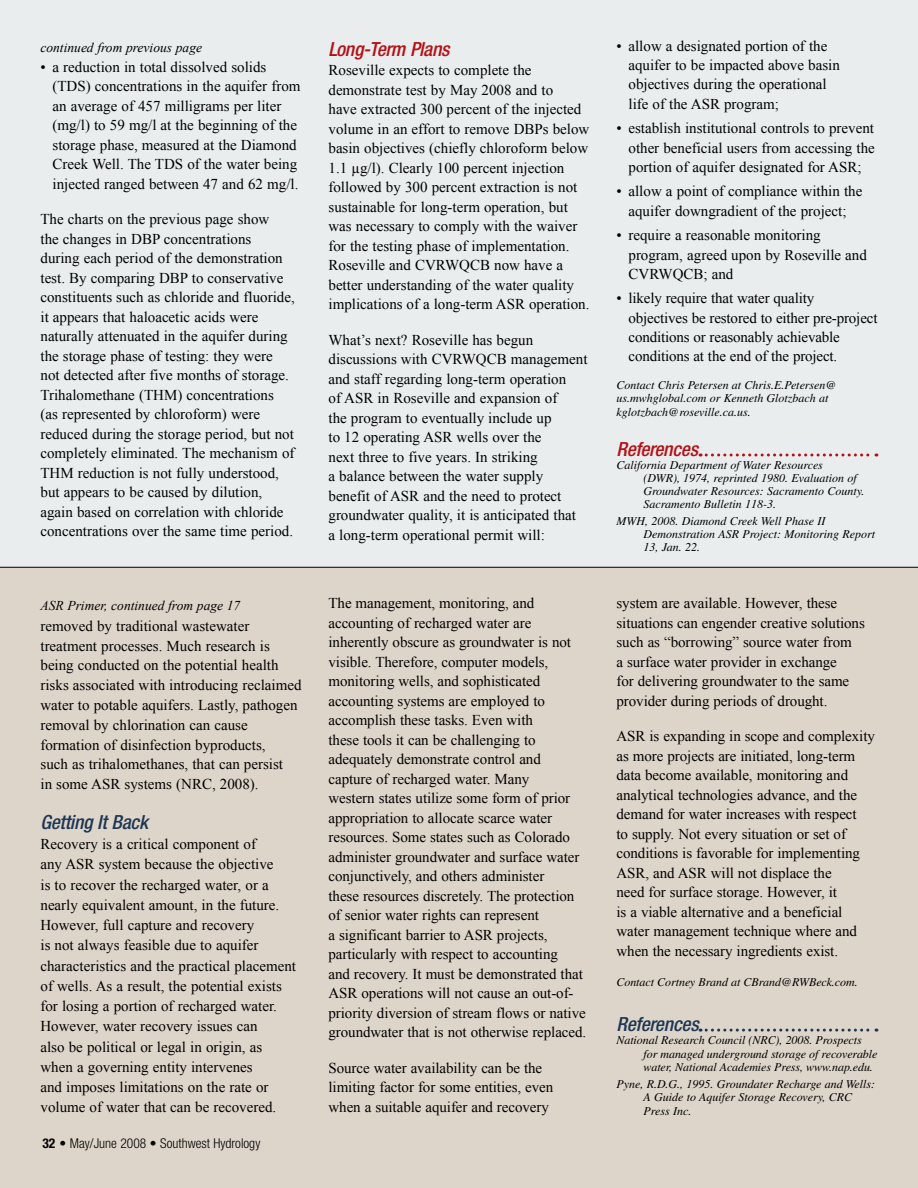
<style>
.page{position:relative;width:918px;height:1188px;background:#fff}
.page>*{position:absolute;margin:0;border:0;box-sizing:border-box;transform-origin:0 0}
.t1{font:italic 500 condensed 19.5px "Helvetica Neue LT";letter-spacing:-.015em;color:#b31117}
.t2{font:italic 500 condensed 19.5px "Helvetica Neue LT";letter-spacing:-.01em;color:#1d3753}
.t3{font:15px/19.5px "Times New Roman";color:#000}
.t4{font:italic 13.5px "Times New Roman";color:#000}
.t5{font:300 condensed 13.5px "Helvetica Neue LT";color:#000}
.t6{font:italic 12px/13.5px "Times";color:#000}
.s1{font-weight:700}
</style>
<div class="page">
<div style="left:0;top:0;width:918px;height:569px;background:#eaedee"></div>
<div style="left:0;top:567px;width:918px;height:621px;background:#ded5ca"></div>
<hr style="left:0;top:567px;width:918px;height:1px;background:#000">
<svg style="left:700px;top:454px;width:177px;height:3px"></svg>
<svg style="left:700px;top:1029px;width:177px;height:3px"></svg>
<p class="t4" style="left:40px;top:38px;width:163px">continued from previous page</p>
<p class="t3" style="left:52px;top:57px;width:250px;text-indent:-12px">• a reduction in total dissolved solids (TDS) concentrations in the aquifer from an average of 457 milligrams per liter (mg/l) to 59 mg/l at the beginning of the storage phase, measured at the Diamond Creek Well. The TDS of the water being injected ranged between 47 and 62 mg/l.</p>
<p class="t3" style="left:40px;top:209px;width:256px">The charts on the previous page show<br>the changes in DBP concentrations<br>during each period of the demonstration test. By comparing DBP to conservative constituents such as chloride and fluoride, it appears that haloacetic acids were naturally attenuated in the aquifer during the storage phase of testing: they were not detected after five months of storage.<br>Trihalomethane (THM) concentrations (as represented by chloroform) were reduced during the storage period, but not completely eliminated. The mechanism of THM reduction is not fully understood, but appears to be caused by dilution, again based on correlation with chloride concentrations over the same time period.</p>
<p class="t4" style="left:40px;top:597px;width:201px">ASR Primer, continued from page 17</p>
<p class="t3" style="left:40px;top:616px;width:263px">removed by traditional wastewater treatment processes. Much research is being conducted on the potential health risks associated with introducing reclaimed water to potable aquifers. Lastly, pathogen removal by chlorination can cause formation of disinfection byproducts,<br>such as trihalomethanes, that can persist<br>in some ASR systems (NRC, 2008).</p>
<h1 class="t2" style="left:40px;top:810px;width:109px">Getting It Back</h1>
<p class="t3" style="left:40px;top:834px;width:257px;line-height:20.2px">Recovery is a critical component of<br>any ASR system because the objective<br>is to recover the recharged water, or a nearly equivalent amount, in the future.<br>However, full capture and recovery<br>is not always feasible due to aquifer characteristics and the practical placement of wells. As a result, the potential exists for losing a portion of recharged water.<br>However, water recovery issues can<br>also be political or legal in origin, as when a governing entity intervenes<br>and imposes limitations on the rate or volume of water that can be recovered.</p>
<p class="t5" style="left:42px;top:1135px;width:219px"><span class="s1">32</span> • May/June 2008 • Southwest Hydrology</p>
<h1 class="t1" style="left:328px;top:37px;width:122px">Long-Term Plans</h1>
<p class="t3" style="left:328px;top:60px;width:263px">Roseville expects to complete the demonstrate test by May 2008 and to<br>have extracted 300 percent of the injected volume in an effort to remove DBPs below basin objectives (chiefly chloroform below 1.1 µg/l). Clearly 100 percent injection followed by 300 percent extraction is not sustainable for long-term operation, but was necessary to comply with the waiver for the testing phase of implementation.<br>Roseville and CVRWQCB now have a better understanding of the water quality implications of a long-term ASR operation.</p>
<p class="t3" style="left:328px;top:330px;width:261px">What’s next? Roseville has begun discussions with CVRWQCB management and staff regarding long-term operation<br>of ASR in Roseville and expansion of<br>the program to eventually include up<br>to 12 operating ASR wells over the<br>next three to five years. In striking<br>a balance between the water supply benefit of ASR and the need to protect groundwater quality, it is anticipated that<br>a long-term operational permit will:</p>
<p class="t3" style="left:328px;top:593px;width:259px">The management, monitoring, and accounting of recharged water are inherently obscure as groundwater is not visible. Therefore, computer models, monitoring wells, and sophisticated accounting systems are employed to accomplish these tasks. Even with<br>these tools it can be challenging to adequately demonstrate control and capture of recharged water. Many<br>western states utilize some form of prior appropriation to allocate scarce water resources. Some states such as Colorado administer groundwater and surface water conjunctively, and others administer<br>these resources discretely. The protection of senior water rights can represent<br>a significant barrier to ASR projects, particularly with respect to accounting<br>and recovery. It must be demonstrated that ASR operations will not cause an out-of&shy;priority diversion of stream flows or native groundwater that is not otherwise replaced.</p>
<p class="t3" style="left:328px;top:1058px;width:226px">Source water availability can be the limiting factor for some entities, even when a suitable aquifer and recovery</p>
<p class="t3" style="left:628px;top:36px;width:213px;text-indent:-12px">• allow a designated portion of the aquifer to be impacted above basin objectives during the operational life of the ASR program;</p>
<p class="t3" style="left:628px;top:118px;width:248px;text-align:justify;text-indent:-12px">• establish institutional controls to prevent other beneficial users from accessing the portion of aquifer designated for ASR;</p>
<p class="t3" style="left:616px;top:182px;width:247px;text-align:center">• allow a point of compliance within the aquifer downgradient of the project;</p>
<p class="t3" style="left:628px;top:225px;width:240px;text-indent:-12px">• require a reasonable monitoring program, agreed upon by Roseville and<br>CVRWQCB; and</p>
<p class="t3" style="left:628px;top:289px;width:251px;text-indent:-12px">• likely require that water quality objectives be restored to either pre-project conditions or reasonably achievable conditions at the end of the project.</p>
<p class="t6" style="left:616px;top:378px;width:222px">Contact Chris Petersen at Chris.E.Petersen@ us.mwhglobal.com or Kenneth Glotzbach at kglotzbach@roseville.ca.us.</p>
<h1 class="t1" style="left:616px;top:437px;width:83px">References</h1>
<p class="t6" style="left:644px;top:458px;width:223px;text-indent:-27px">California Department of Water Resources<br>(DWR), 1974, reprinted 1980. Evaluation of Groundwater Resources: Sacramento County.<br>Sacramento Bulletin 118-3.</p>
<p class="t6" style="left:644px;top:514px;width:233px;text-indent:-27px">MWH, 2008. Diamond Creek Well Phase II<br>Demonstration ASR Project: Monitoring Report<br>13, Jan. 22.</p>
<p class="t3" style="left:616px;top:593px;width:250px">system are available. However, these situations can engender creative solutions such as “borrowing” source water from<br>a surface water provider in exchange<br>for delivering groundwater to the same provider during periods of drought.</p>
<p class="t3" style="left:616px;top:726px;width:260px">ASR is expanding in scope and complexity as more projects are initiated, long-term data become available, monitoring and analytical technologies advance, and the demand for water increases with respect<br>to supply. Not every situation or set of conditions is favorable for implementing ASR, and ASR will not displace the<br>need for surface storage. However, it<br>is a viable alternative and a beneficial water management technique where and when the necessary ingredients exist.</p>
<p class="t6" style="left:616px;top:975px;width:243px">Contact Cortney Brand at CBrand@RWBeck.com.</p>
<h1 class="t2" style="left:616px;top:1012px;width:84px">References</h1>
<p class="t6" style="left:644px;top:1034px;width:235px;text-indent:-27px">National Research Council (NRC), 2008. Prospects for managed underground storage of recoverable water, National Academies Press, www.nap.edu.</p>
<p class="t6" style="left:644px;top:1077px;width:233px;text-indent:-27px">Pyne, R.D.G., 1995. Groundater Recharge and Wells:<br>A Guide to Aquifer Storage Recovery, CRC<br>Press Inc.</p>
</div>
